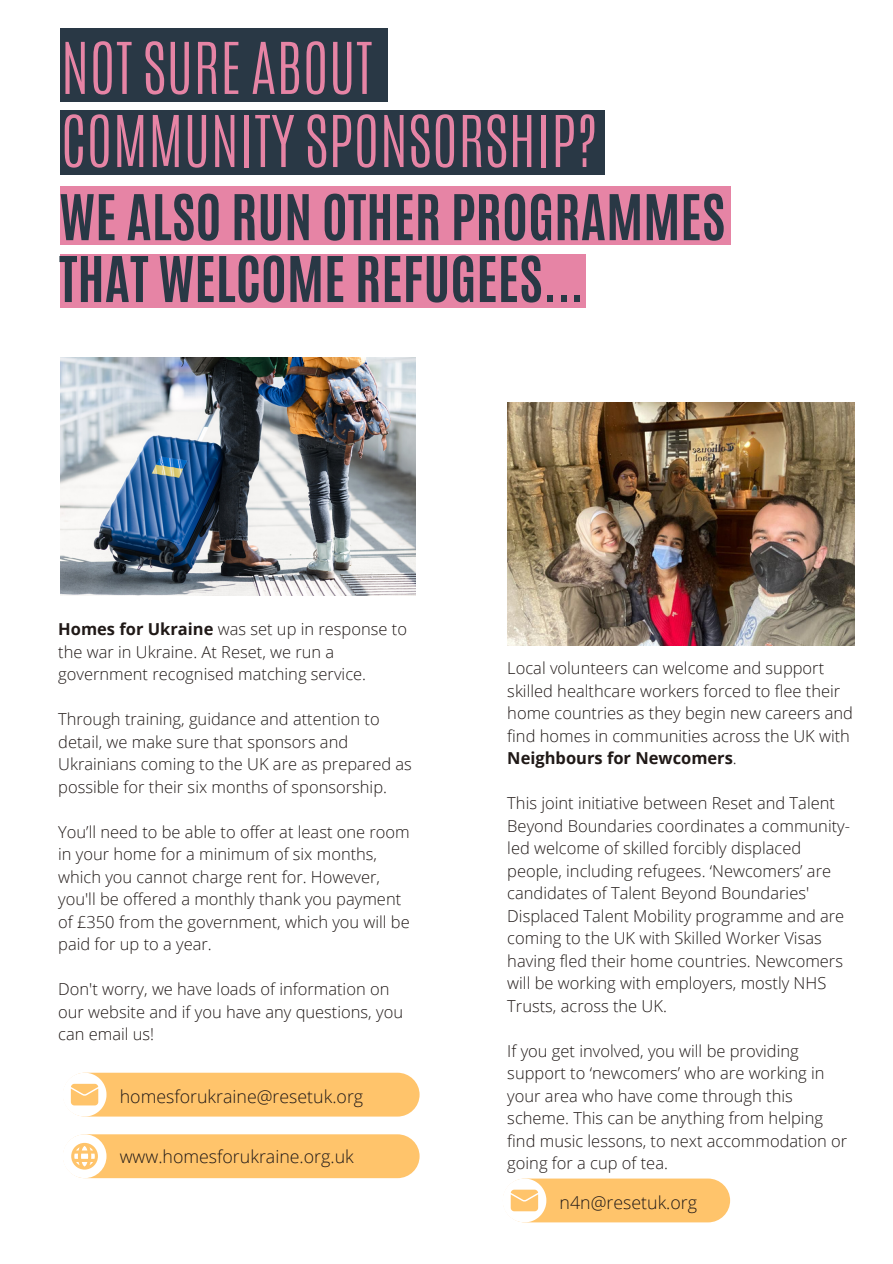
<style>
.page{position:relative;width:893px;height:1264px;background:#fff}
.page>*{position:absolute;margin:0;border:0;box-sizing:border-box;transform-origin:0 0}
.t1{font:300 60.6px/73.1px "Antonio";color:#e684a5}
.t2{font:700 53.55px/61.8px "Antonio";color:#293845}
.t3{font:300 17.85px "Open Sans";color:#201917}
.t4{font:300 16.5px/22.5px "Open Sans";color:#201917}
.s1{font-weight:700}
</style>
<div class="page">
<div style="left:60px;top:186px;width:670px;height:59px;background:#e684a5"></div>
<div style="left:61px;top:254px;width:525px;height:54px;background:#e684a5"></div>
<div style="left:60px;top:29px;width:327px;height:73px;background:#293845"></div>
<img style="left:61px;top:358px;width:354px;height:237px">
<img style="left:507px;top:402px;width:347px;height:243px">
<div style="left:60px;top:110px;width:544px;height:64px;background:#293845"></div>
<div style="left:63px;top:1134px;width:356px;height:44px;background:#ffc46b;border-radius:22px"></div>
<svg style="left:63px;top:1134px;width:43px;height:44px"></svg>
<div style="left:63px;top:1072px;width:356px;height:44px;background:#ffc46b;border-radius:22px"></div>
<svg style="left:63px;top:1072px;width:43px;height:44px"></svg>
<div style="left:503px;top:1178px;width:227px;height:44px;background:#ffc46b;border-radius:22px"></div>
<svg style="left:503px;top:1178px;width:43px;height:44px"></svg>
<h1 class="t1" style="left:61px;top:32px;width:537px">NOT SURE ABOUT<br>COMMUNITY SPONSORSHIP?</h1>
<h2 class="t2" style="left:59px;top:187px;width:667px">WE ALSO RUN OTHER PROGRAMMES<br>THAT WELCOME REFUGEES...</h2>
<p class="t4" style="left:58px;top:617px;width:350px"><span class="s1">Homes for Ukraine</span> was set up in response to the war in Ukraine. At Reset, we run a government recognised matching service.</p>
<p class="t4" style="left:58px;top:707px;width:355px">Through training, guidance and attention to detail, we make sure that sponsors and Ukrainians coming to the UK are as prepared as possible for their six months of sponsorship.</p>
<p class="t4" style="left:58px;top:820px;width:353px">You’ll need to be able to offer at least one room in your home for a minimum of six months, which you cannot charge rent for. However, you'll be offered a monthly thank you payment of £350 from the government, which you will be paid for up to a year.</p>
<p class="t4" style="left:58px;top:977px;width:346px">Don't worry, we have loads of information on our website and if you have any questions, you can email us!</p>
<p class="t3" style="left:120px;top:1083px;width:245px">homesforukraine@resetuk.org</p>
<p class="t3" style="left:120px;top:1144px;width:235px">www.homesforukraine.org.uk</p>
<p class="t4" style="left:507px;top:656px;width:347px">Local volunteers can welcome and support skilled healthcare workers forced to flee their home countries as they begin new careers and find homes in communities across the UK with <span class="s1">Neighbours for Newcomers</span>.</p>
<p class="t4" style="left:507px;top:791px;width:344px">This joint initiative between Reset and Talent Beyond Boundaries coordinates a community&shy;led welcome of skilled forcibly displaced people, including refugees. ‘Newcomers’ are candidates of Talent Beyond Boundaries' Displaced Talent Mobility programme and are coming to the UK with Skilled Worker Visas having fled their home countries. Newcomers will be working with employers, mostly NHS Trusts, across the UK.</p>
<p class="t4" style="left:507px;top:1039px;width:341px">If you get involved, you will be providing support to ‘newcomers’ who are working in your area who have come through this scheme. This can be anything from helping find music lessons, to next accommodation or going for a cup of tea.</p>
<p class="t3" style="left:559px;top:1189px;width:139px">n4n@resetuk.org</p>
</div>
